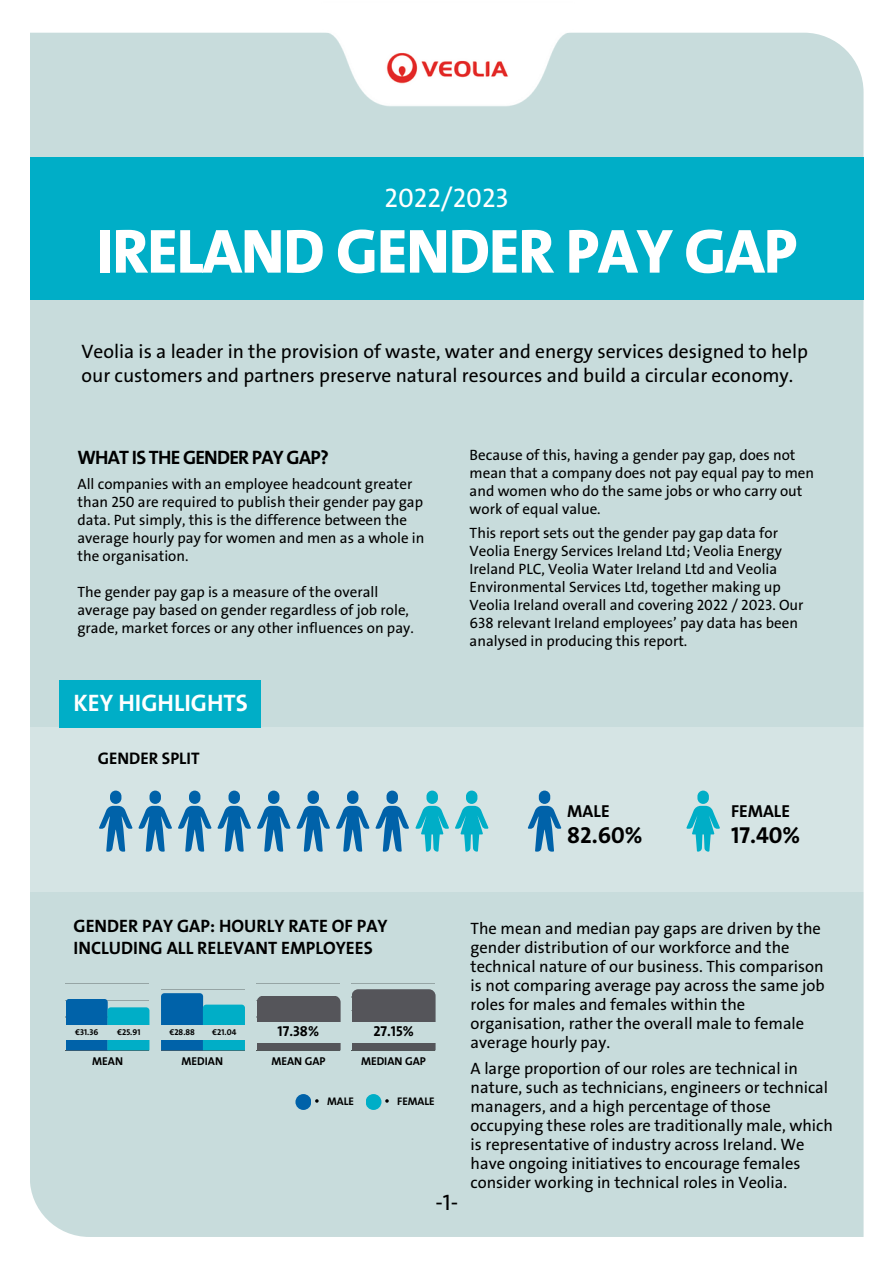
<style>
.page{position:relative;width:893px;height:1264px;background:#fff}
.page>*{position:absolute;margin:0;border:0;box-sizing:border-box;transform-origin:0 0}
.t1{font:62.85px "The Sans Veolia W8 Ex Bld";letter-spacing:-.02em;color:#fff}
.t2{font:27px "The Sans Veolia W5 Pla";color:#fff}
.t3{font:24px "The Sans Veolia W7 Bld";color:#fff}
.t4{font:23.25px "The Sans Veolia W7 Bld";color:#000}
.t5{font:22.5px "The Sans Veolia W5 Pla";color:#000}
.t6{font:19.5px "The Sans Veolia W5 Pla";color:#000}
.t7{font:19.5px "The Sans Veolia W7 Bld";letter-spacing:-.04em;color:#000}
.t8{font:18px "The Sans Veolia W7 Bld";color:#000}
.t9{font:17.4px "The Sans Veolia W7 Bld";color:#000}
.t10{font:16.8px "The Sans Veolia W7 Bld";color:#000}
.t11{font:16.5px/19px "The Sans Veolia W5 Pla";color:#000}
.t12{font:15px/18px "The Sans Veolia W5 Pla";color:#000}
.t13{font:14.4px "The Sans Veolia W7 Bld";color:#000}
.t14{font:11.4px "The Sans Veolia W7 Bld";color:#000}
.t15{font:11.1px "The Sans Veolia W7 Bld";color:#000}
.t16{font:8.4px "The Sans Veolia W7 Bld";color:#000}
</style>
<div class="page">
<div style="left:30px;top:33px;width:833px;height:1203px;background:#c8dcdc"></div>
<div style="left:17px;top:727px;width:859px;height:164px;background:#d5e4e4"></div>
<img style="left:320px;top:32px;width:254px;height:77px">
<div style="left:30px;top:157px;width:833px;height:142px;background:#00aec7"></div>
<svg style="left:99px;top:790px;width:191px;height:61px"></svg>
<svg style="left:415px;top:790px;width:73px;height:61px"></svg>
<svg style="left:527px;top:790px;width:34px;height:61px"></svg>
<svg style="left:686px;top:790px;width:33px;height:61px"></svg>
<hr style="left:161px;top:989px;width:84px;height:1px;background:#000">
<hr style="left:161px;top:1050px;width:84px;height:1px;background:#000">
<svg style="left:161px;top:993px;width:84px;height:57px;background:#2190bb"></svg>
<hr style="left:66px;top:983px;width:83px;height:1px;background:#000">
<hr style="left:66px;top:1050px;width:83px;height:1px;background:#000">
<svg style="left:66px;top:998px;width:83px;height:52px;background:#2191bb"></svg>
<hr style="left:256px;top:983px;width:84px;height:1px;background:#000">
<hr style="left:256px;top:1050px;width:84px;height:1px;background:#000">
<svg style="left:256px;top:995px;width:84px;height:55px;background:#5d5e63"></svg>
<hr style="left:351px;top:983px;width:84px;height:1px;background:#000">
<hr style="left:351px;top:1050px;width:84px;height:1px;background:#000">
<div style="left:351px;top:989px;width:84px;height:61px;background:#55555a"></div>
<div style="left:295px;top:1094px;width:16px;height:15px;background:#0062a9;border-radius:50%"></div>
<div style="left:365px;top:1094px;width:16px;height:15px;background:#00aec7;border-radius:50%"></div>
<div style="left:59px;top:680px;width:202px;height:47px;background:#00aec7"></div>
<div style="left:48px;top:1024px;width:205px;height:15px;background:#c8dcdc"></div>
<div style="left:253px;top:1021px;width:207px;height:21px;background:#c8dcdc"></div>
<svg style="left:385px;top:1099px;width:4px;height:3px"></svg>
<p class="t2" style="left:384px;top:180px;width:126px">2022/2023</p>
<p class="t1" style="left:96px;top:211px;width:702px">IRELAND GENDER PAY GAP</p>
<p class="t6" style="left:81px;top:339px;width:728px">Veolia is a leader in the provision of waste, water and energy services designed to help</p>
<p class="t6" style="left:81px;top:363px;width:713px">our customers and partners preserve natural resources and build a circular economy.</p>
<p class="t7" style="left:77px;top:445px;width:253px">WHAT IS THE GENDER PAY GAP?</p>
<p class="t12" style="left:77px;top:475px;width:348px">All companies with an employee headcount greater than 250 are required to publish their gender pay gap data. Put simply, this is the difference between the average hourly pay for women and men as a whole in the organisation.</p>
<p class="t12" style="left:77px;top:583px;width:338px">The gender pay gap is a measure of the overall average pay based on gender regardless of job role, grade, market forces or any other influences on pay.</p>
<p class="t3" style="left:74px;top:687px;width:176px">KEY HIGHLIGHTS</p>
<p class="t10" style="left:98px;top:747px;width:103px">GENDER SPLIT</p>
<p class="t12" style="left:469px;top:446px;width:346px">Because of this, having a gender pay gap, does not mean that a company does not pay equal pay to men and women who do the same jobs or who carry out work of equal value.</p>
<p class="t12" style="left:469px;top:523px;width:335px">This report sets out the gender pay gap data for Veolia Energy Services Ireland Ltd; Veolia Energy Ireland PLC, Veolia Water Ireland Ltd and Veolia Environmental Services Ltd, together making up Veolia Ireland overall and covering 2022 / 2023. Our 638 relevant Ireland employees’ pay data has been analysed in producing this report.</p>
<p class="t9" style="left:567px;top:800px;width:44px">MALE</p>
<p class="t4" style="left:567px;top:820px;width:77px">82.60%</p>
<p class="t9" style="left:731px;top:800px;width:60px">FEMALE</p>
<p class="t4" style="left:731px;top:820px;width:71px">17.40%</p>
<p class="t8" style="left:74px;top:914px;width:315px">GENDER PAY GAP: HOURLY RATE OF PAY</p>
<p class="t8" style="left:74px;top:935px;width:300px">INCLUDING ALL RELEVANT EMPLOYEES</p>
<p class="t16" style="left:75px;top:1026px;width:25px">€31.36</p>
<p class="t16" style="left:117px;top:1026px;width:25px">€25.91</p>
<p class="t16" style="left:169px;top:1026px;width:27px">€28.88</p>
<p class="t16" style="left:212px;top:1026px;width:26px">€21.04</p>
<p class="t13" style="left:277px;top:1021px;width:43px">17.38%</p>
<p class="t13" style="left:373px;top:1021px;width:42px">27.15%</p>
<p class="t14" style="left:92px;top:1054px;width:32px">MEAN</p>
<p class="t14" style="left:181px;top:1054px;width:43px">MEDIAN</p>
<p class="t14" style="left:271px;top:1054px;width:56px">MEAN GAP</p>
<p class="t14" style="left:361px;top:1054px;width:66px">MEDIAN GAP</p>
<p class="t15" style="left:327px;top:1093px;width:28px">MALE</p>
<p class="t15" style="left:397px;top:1093px;width:39px">FEMALE</p>
<p class="t5" style="left:435px;top:1188px;width:24px">-1-</p>
<p class="t11" style="left:470px;top:919px;width:355px">The mean and median pay gaps are driven by the gender distribution of our workforce and the technical nature of our business. This comparison is not comparing average pay across the same job roles for males and females within the organisation, rather the overall male to female average hourly pay.</p>
<p class="t11" style="left:470px;top:1059px;width:364px">A large proportion of our roles are technical in nature, such as technicians, engineers or technical managers, and a high percentage of those occupying these roles are traditionally male, which is representative of industry across Ireland. We have ongoing initiatives to encourage females consider working in technical roles in Veolia.</p>
</div>
